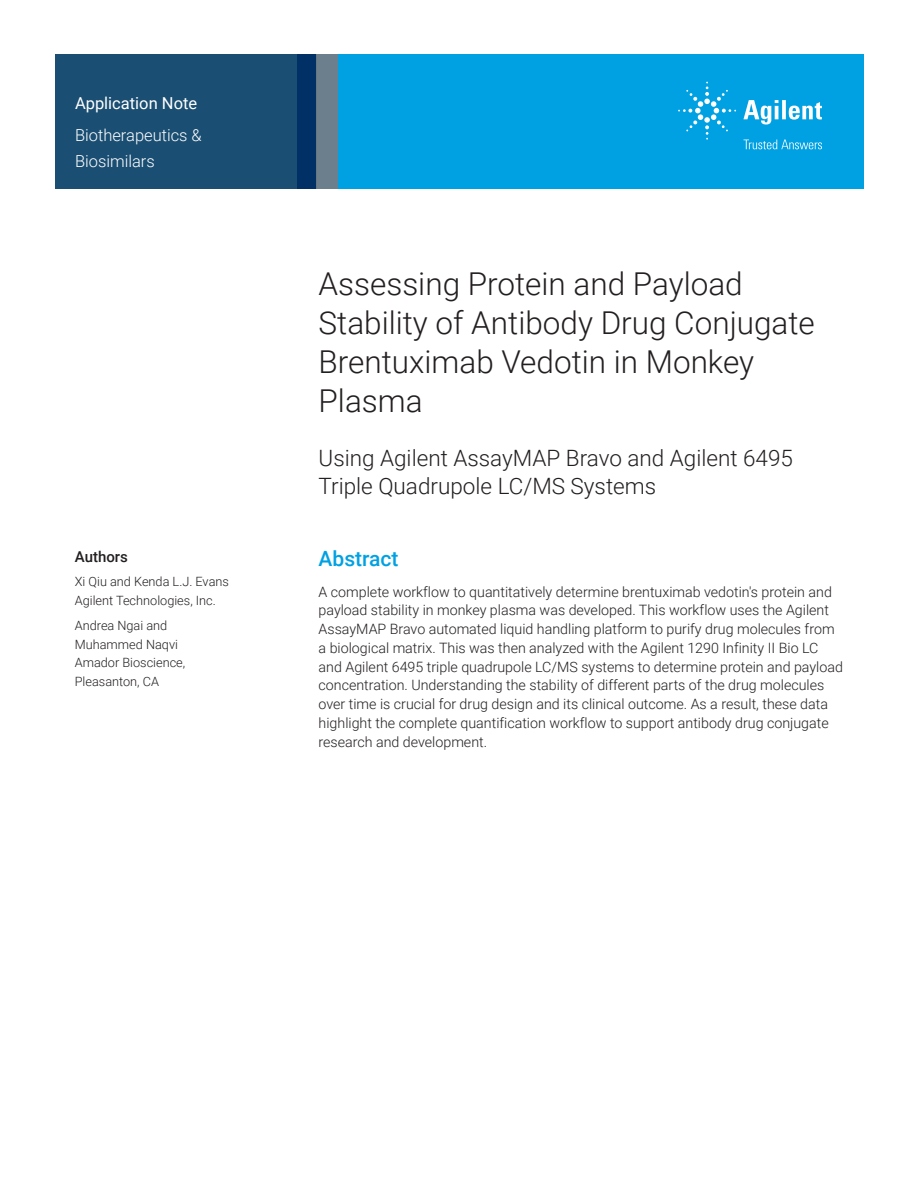
<style>
.page{position:relative;width:918px;height:1188px;background:#fff}
.page>*{position:absolute;margin:0;border:0;box-sizing:border-box;transform-origin:0 0}
.t1{font:300 31.5px/39px "Roboto";color:#231f20}
.Subtitle{font:300 22.5px/28.5px "Roboto";color:#231f20}
.Header_1{font:500 21px "Roboto";color:#00a1e3}
.Area_Identifier{font:300 16.5px/25.5px "Roboto";color:#fff}
.Doctype{font:16.5px "Roboto";color:#fff}
.DATA_author_title{font:500 15px "Roboto";color:#231f20}
.Text{font:300 14.25px/18.8px "Roboto";color:#231f20}
.DATA_author_name___info{font:300 12.75px/18.8px "Roboto";color:#231f20}
</style>
<div class="page">
<div style="left:297px;top:54px;width:567px;height:135px;background:#00a1e3"></div>
<svg style="left:55px;top:54px;width:261px;height:135px;background:#184b71"></svg>
<div style="left:316px;top:54px;width:22px;height:135px;background:#6b808c"></div>
<svg style="left:743px;top:100px;width:79px;height:25px"></svg>
<svg style="left:678px;top:82px;width:58px;height:58px"></svg>
<svg style="left:744px;top:140px;width:78px;height:9px"></svg>
<p class="Doctype" style="left:75px;top:91px;width:124px">Application Note</p>
<p class="Area_Identifier" style="left:75px;top:122px;width:128px">Biotherapeutics &amp;<br>Biosimilars</p>
<p class="DATA_author_title" style="left:75px;top:546px;width:55px">Authors</p>
<p class="DATA_author_name___info" style="left:75px;top:572px;width:156px">Xi Qiu and Kenda L.J. Evans<br>Agilent Technologies, Inc.</p>
<p class="DATA_author_name___info" style="left:75px;top:615px;width:112px">Andrea Ngai and<br>Muhammed Naqvi<br>Amador Bioscience,<br>Pleasanton, CA</p>
<p class="t1" style="left:319px;top:263px;width:498px">Assessing Protein and Payload<br>Stability of Antibody Drug Conjugate<br>Brentuximab Vedotin in Monkey<br>Plasma</p>
<p class="Subtitle" style="left:319px;top:443px;width:476px">Using Agilent AssayMAP Bravo and Agilent 6495<br>Triple Quadrupole LC/MS Systems</p>
<p class="Header_1" style="left:319px;top:544px;width:82px">Abstract</p>
<p class="Text" style="left:319px;top:582px;width:526px">A complete workflow to quantitatively determine brentuximab vedotin's protein and payload stability in monkey plasma was developed. This workflow uses the Agilent AssayMAP Bravo automated liquid handling platform to purify drug molecules from a biological matrix. This was then analyzed with the Agilent 1290 Infinity II Bio LC and Agilent 6495 triple quadrupole LC/MS systems to determine protein and payload concentration. Understanding the stability of different parts of the drug molecules over time is crucial for drug design and its clinical outcome. As a result, these data highlight the complete quantification workflow to support antibody drug conjugate research and development.</p>
</div>
